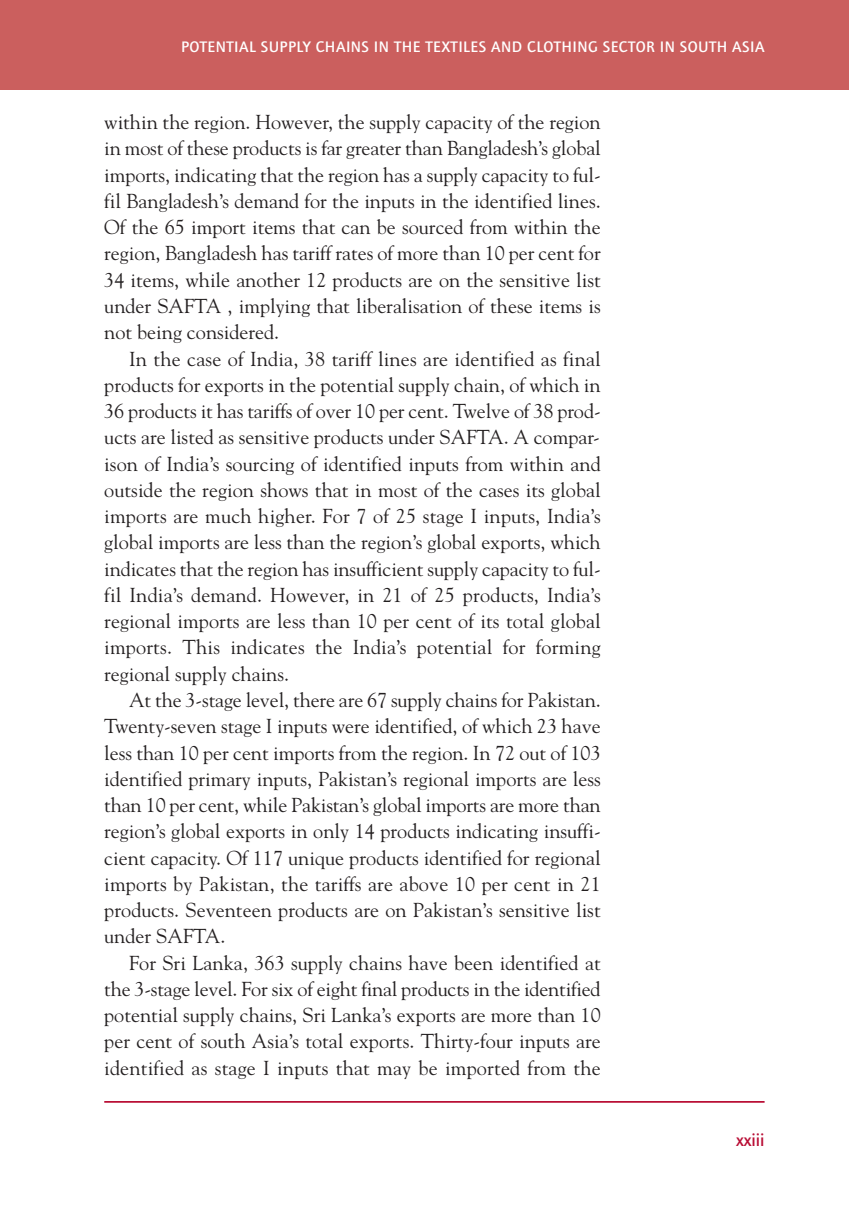
<style>
.page{position:relative;width:849px;height:1221px;background:#fff}
.page>*{position:absolute;margin:0;border:0;box-sizing:border-box;transform-origin:0 0}
.t1{font:20.12px/26.2px "Goudy";color:#231f20;text-align:justify}
.t2{font:500 17.5px "Foundry Journal";color:#b90f36}
.t3{font:500 15.75px "Foundry Journal";letter-spacing:.03em;color:#fff}
</style>
<div class="page">
<div style="left:15px;top:0;width:833px;height:89px;background:#cb5f5e"></div>
<div style="left:0;top:0;width:15px;height:89px;background:#cb5f5e"></div>
<hr style="left:104px;top:1100px;width:660px;height:2px;background:#b90f36">
<p class="t3" style="left:181px;top:41px;width:584px">POTENTIAL SUPPLY CHAINS IN THE TEXTILES AND CLOTHING SECTOR IN SOUTH ASIA</p>
<p class="t1" style="left:104px;top:109px;width:498px">within the region. However, the supply capacity of the region in most of these products is far greater than Bangladesh’s global imports, indicating that the region has a supply capacity to ful&shy;fil Bangladesh’s demand for the inputs in the identified lines.<br>Of the 65 import items that can be sourced from within the region, Bangladesh has tariff rates of more than 10 per cent for 34 items, while another 12 products are on the sensitive list under SAFTA , implying that liberalisation of these items is not being considered.</p>
<p class="t1" style="left:104px;top:345px;width:498px;text-indent:25px">In the case of India, 38 tariff lines are identified as final products for exports in the potential supply chain, of which in 36 products it has tariffs of over 10 per cent. Twelve of 38 prod&shy;ucts are listed as sensitive products under SAFTA. A compar&shy;ison of India’s sourcing of identified inputs from within and outside the region shows that in most of the cases its global imports are much higher. For 7 of 25 stage I inputs, India’s global imports are less than the region’s global exports, which indicates that the region has insufficient supply capacity to ful&shy;fil India’s demand. However, in 21 of 25 products, India’s regional imports are less than 10 per cent of its total global imports. This indicates the India’s potential for forming regional supply chains.</p>
<p class="t1" style="left:104px;top:687px;width:498px;text-indent:25px">At the 3-stage level, there are 67 supply chains for Pakistan.<br>Twenty-seven stage I inputs were identified, of which 23 have less than 10 per cent imports from the region. In 72 out of 103 identified primary inputs, Pakistan’s regional imports are less than 10 per cent, while Pakistan’s global imports are more than region’s global exports in only 14 products indicating insuffi&shy;cient capacity. Of 117 unique products identified for regional imports by Pakistan, the tariffs are above 10 per cent in 21 products. Seventeen products are on Pakistan’s sensitive list under SAFTA.</p>
<p class="t1" style="left:104px;top:949px;width:498px;text-indent:25px">For Sri Lanka, 363 supply chains have been identified at the 3-stage level. For six of eight final products in the identified potential supply chains, Sri Lanka’s exports are more than 10 per cent of south Asia’s total exports. Thirty-four inputs are identified as stage I inputs that may be imported from the</p>
<p class="t2" style="left:735px;top:1133px;width:30px">xxiii</p>
</div>
